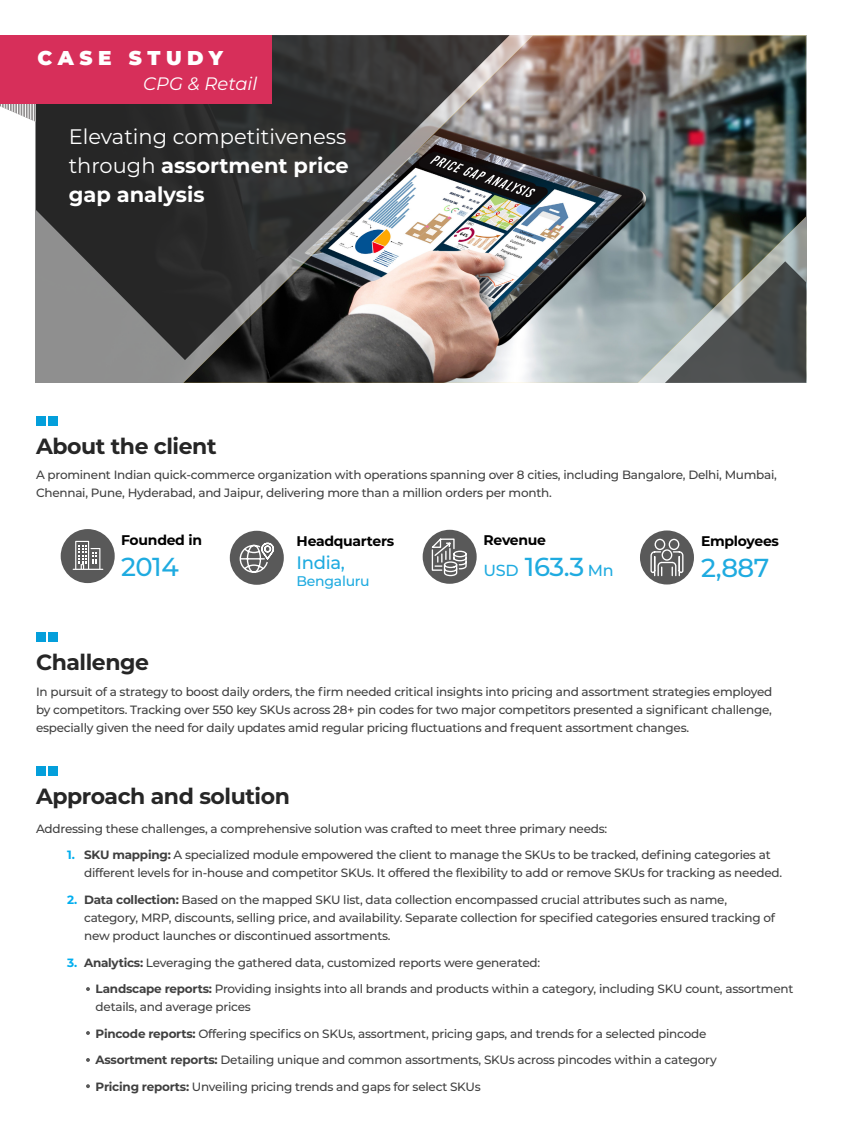
<style>
.page{position:relative;width:842px;height:1126px;background:#fff}
.page>*{position:absolute;margin:0;border:0;box-sizing:border-box;transform-origin:0 0}
.t1{font:500 26px "Montserrat";letter-spacing:-.02em;color:#1fabe0}
.t2{font:700 22px "Montserrat";letter-spacing:-.02em;color:#262626}
.t3{font:21px/29px "Montserrat";color:#fff}
.t4{font:900 20px "Montserrat";letter-spacing:.27em;color:#fff}
.t5{font:italic 18px "Montserrat";color:#fff}
.t6{font:500 18px "Montserrat";letter-spacing:-.02em;color:#1fabe0}
.t7{font:500 16px "Montserrat";color:#1fabe0}
.t8{font:700 14px "Montserrat";letter-spacing:-.02em;color:#000}
.t9{font:500 14px "Montserrat";letter-spacing:-.02em;color:#1fabe0}
.t10{font:500 12px/18px "Montserrat";letter-spacing:-.02em;color:#404040}
.s1{font-weight:700}
.s2{font-size:26px}
.s3{font-weight:700;color:#00aeef}
</style>
<div class="page">
<div style="left:423px;top:530px;width:54px;height:54px;background:#595959;border-radius:50%"></div>
<svg style="left:429px;top:536px;width:38px;height:41px"></svg>
<div style="left:640px;top:530px;width:54px;height:54px;background:#595959;border-radius:50%"></div>
<svg style="left:650px;top:538px;width:34px;height:39px"></svg>
<div style="left:61px;top:529px;width:54px;height:54px;background:#595959;border-radius:50%"></div>
<svg style="left:73px;top:541px;width:30px;height:29px"></svg>
<div style="left:230px;top:531px;width:54px;height:54px;background:#595959;border-radius:50%"></div>
<svg style="left:239px;top:542px;width:35px;height:31px"></svg>
<svg style="left:0;top:104px;width:36px;height:18px"></svg>
<hr style="left:33px;top:84px;width:1px;height:38px;background:#fff">
<hr style="left:30px;top:84px;width:1px;height:38px;background:#fff">
<hr style="left:28px;top:84px;width:1px;height:38px;background:#fff">
<hr style="left:25px;top:84px;width:1px;height:38px;background:#fff">
<hr style="left:23px;top:84px;width:1px;height:38px;background:#fff">
<hr style="left:20px;top:84px;width:1px;height:38px;background:#fff">
<hr style="left:17px;top:84px;width:1px;height:38px;background:#fff">
<hr style="left:15px;top:84px;width:1px;height:38px;background:#fff">
<hr style="left:12px;top:84px;width:1px;height:38px;background:#fff">
<hr style="left:1px;top:84px;width:1px;height:38px;background:#fff">
<hr style="left:4px;top:84px;width:1px;height:38px;background:#fff">
<hr style="left:7px;top:84px;width:1px;height:38px;background:#fff">
<hr style="left:9px;top:84px;width:1px;height:38px;background:#fff">
<div style="left:36px;top:631px;width:10px;height:10px;background:#049fdb"></div>
<div style="left:48px;top:631px;width:10px;height:10px;background:#049fdb"></div>
<div style="left:36px;top:766px;width:10px;height:10px;background:#049fdb"></div>
<div style="left:48px;top:766px;width:10px;height:10px;background:#049fdb"></div>
<svg style="left:36px;top:35px;width:474px;height:325px;background:#454545"></svg>
<div style="left:0;top:35px;width:271px;height:69px;background:#d72f5a"></div>
<div style="left:36px;top:416px;width:10px;height:10px;background:#049fdb"></div>
<div style="left:48px;top:416px;width:10px;height:10px;background:#049fdb"></div>
<img style="left:183px;top:36px;width:623px;height:347px">
<svg style="left:86px;top:987px;width:4px;height:4px"></svg>
<svg style="left:86px;top:1031px;width:4px;height:4px"></svg>
<svg style="left:86px;top:1058px;width:4px;height:3px"></svg>
<svg style="left:86px;top:1084px;width:4px;height:4px"></svg>
<h3 class="t4" style="left:38px;top:43px;width:187px">CASE STUDY</h3>
<h3 class="t5" style="left:143px;top:71px;width:115px">CPG &amp; Retail</h3>
<h3 class="t3" style="left:69px;top:122px;width:282px">Elevating competitiveness through <span class="s1">assortment price gap analysis</span></h3>
<h2 class="t2" style="left:36px;top:431px;width:182px">About the client</h2>
<p class="t10" style="left:36px;top:465px;width:742px">A prominent Indian quick-commerce organization with operations spanning over 8 cities, including Bangalore, Delhi, Mumbai,<br>Chennai, Pune, Hyderabad, and Jaipur, delivering more than a million orders per month.</p>
<p class="t8" style="left:121px;top:529px;width:82px">Founded in</p>
<h1 class="t1" style="left:121px;top:549px;width:59px">2014</h1>
<p class="t8" style="left:297px;top:530px;width:99px">Headquarters</p>
<h3 class="t6" style="left:297px;top:550px;width:50px">India,</h3>
<p class="t9" style="left:297px;top:571px;width:75px">Bengaluru</p>
<p class="t8" style="left:484px;top:530px;width:64px">Revenue</p>
<p class="t8" style="left:701px;top:530px;width:79px">Employees</p>
<h1 class="t1" style="left:701px;top:550px;width:70px">2,887</h1>
<h3 class="t7" style="left:484px;top:559px;width:132px">USD <span class="s2">163.3</span> Mn</h3>
<h2 class="t2" style="left:36px;top:646px;width:115px">Challenge</h2>
<p class="t10" style="left:36px;top:682px;width:738px;text-align:justify">In pursuit of a strategy to boost daily orders, the firm needed critical insights into pricing and assortment strategies employed by competitors. Tracking over 550 key SKUs across 28+ pin codes for two major competitors presented a significant challenge, especially given the need for daily updates amid regular pricing fluctuations and frequent assortment changes.</p>
<h2 class="t2" style="left:36px;top:780px;width:255px">Approach and solution</h2>
<p class="t10" style="left:36px;top:819px;width:573px">Addressing these challenges, a comprehensive solution was crafted to meet three primary needs:</p>
<p class="t10" style="left:84px;top:845px;width:700px;text-indent:-17px"><span class="s3">1.</span> <span class="s1">SKU mapping:</span> A specialized module empowered the client to manage the SKUs to be tracked, defining categories at different levels for in-house and competitor SKUs. It offered the flexibility to add or remove SKUs for tracking as needed.</p>
<p class="t10" style="left:84px;top:890px;width:693px;text-indent:-17px"><span class="s3">2.</span> <span class="s1">Data collection:</span> Based on the mapped SKU list, data collection encompassed crucial attributes such as name, category, MRP, discounts, selling price, and availability. Separate collection for specified categories ensured tracking of new product launches or discontinued assortments.</p>
<p class="t10" style="left:67px;top:952px;width:474px"><span class="s3">3.</span> <span class="s1">Analytics:</span> Leveraging the gathered data, customized reports were generated:</p>
<p class="t10" style="left:96px;top:979px;width:699px"><span class="s1">Landscape reports:</span> Providing insights into all brands and products within a category, including SKU count, assortment details, and average prices</p>
<p class="t10" style="left:96px;top:1023px;width:612px"><span class="s1">Pincode reports:</span> Offering specifics on SKUs, assortment, pricing gaps, and trends for a selected pincode</p>
<p class="t10" style="left:96px;top:1050px;width:623px"><span class="s1">Assortment reports:</span> Detailing unique and common assortments, SKUs across pincodes within a category</p>
<p class="t10" style="left:96px;top:1076px;width:387px"><span class="s1">Pricing reports:</span> Unveiling pricing trends and gaps for select SKUs</p>
</div>
